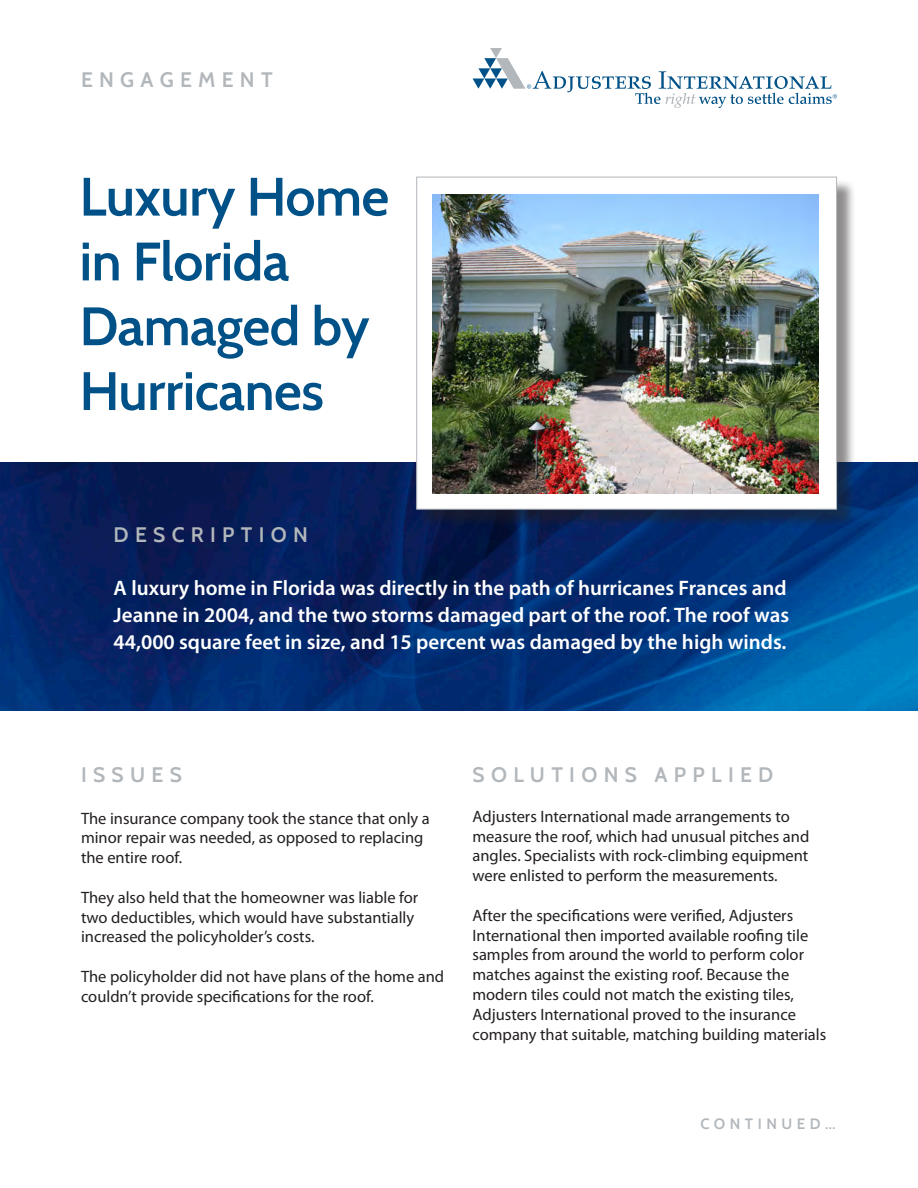
<style>
.page{position:relative;width:918px;height:1188px;background:#fff}
.page>*{position:absolute;margin:0;border:0;box-sizing:border-box;transform-origin:0 0}
.t1{font:600 54px/64.8px "Cabin";letter-spacing:-.01em;color:#005187}
.t2{font:600 21px/27px "Myriad Pro";color:#fff;text-align:justify}
.t3{font:600 21px "Cabin";letter-spacing:.3em;color:#b2b7bb}
.t4{font:16.5px/19.8px "Myriad Pro";color:#231f20}
.t5{font:600 15px "Cabin";letter-spacing:.3em;color:#b2b7bb}
</style>
<div class="page">
<img style="left:0;top:462px;width:918px;height:249px">
<svg style="left:473px;top:48px;width:364px;height:60px"></svg>
<div style="left:418px;top:179px;width:438px;height:349px;background:#231f20;opacity:.51"></div>
<div style="left:416px;top:177px;width:421px;height:333px;background:#fff;border:1px solid #b2b7bb"></div>
<img style="left:432px;top:195px;width:387px;height:299px">
<p class="t3" style="left:81px;top:67px;width:193px">ENGAGEMENT</p>
<p class="t1" style="left:80px;top:164px;width:311px">Luxury Home in Florida<br>Damaged by<br>Hurricanes</p>
<p class="t3" style="left:114px;top:522px;width:196px">DESCRIPTION</p>
<p class="t2" style="left:114px;top:573px;width:677px">A luxury home in Florida was directly in the path of hurricanes Frances and Jeanne in 2004, and the two storms damaged part of the roof. The roof was 44,000 square feet in size, and 15 percent was damaged by the high winds.</p>
<p class="t3" style="left:81px;top:762px;width:102px">ISSUES</p>
<p class="t4" style="left:81px;top:808px;width:350px">The insurance company took the stance that only a minor repair was needed, as opposed to replacing the entire roof.</p>
<p class="t4" style="left:81px;top:887px;width:339px">They also held that the homeowner was liable for two deductibles, which would have substantially increased the policyholder’s costs.</p>
<p class="t4" style="left:81px;top:966px;width:365px">The policyholder did not have plans of the home and couldn’t provide specifications for the roof.</p>
<p class="t3" style="left:472px;top:762px;width:302px">SOLUTIONS APPLIED</p>
<p class="t4" style="left:472px;top:806px;width:338px">Adjusters International made arrangements to measure the roof, which had unusual pitches and angles. Specialists with rock-climbing equipment were enlisted to perform the measurements.</p>
<p class="t4" style="left:472px;top:905px;width:355px">After the specifications were verified, Adjusters International then imported available roofing tile samples from around the world to perform color matches against the existing roof. Because the modern tiles could not match the existing tiles, Adjusters International proved to the insurance company that suitable, matching building materials</p>
<p class="t5" style="left:700px;top:1115px;width:137px">CONTINUED…</p>
</div>
